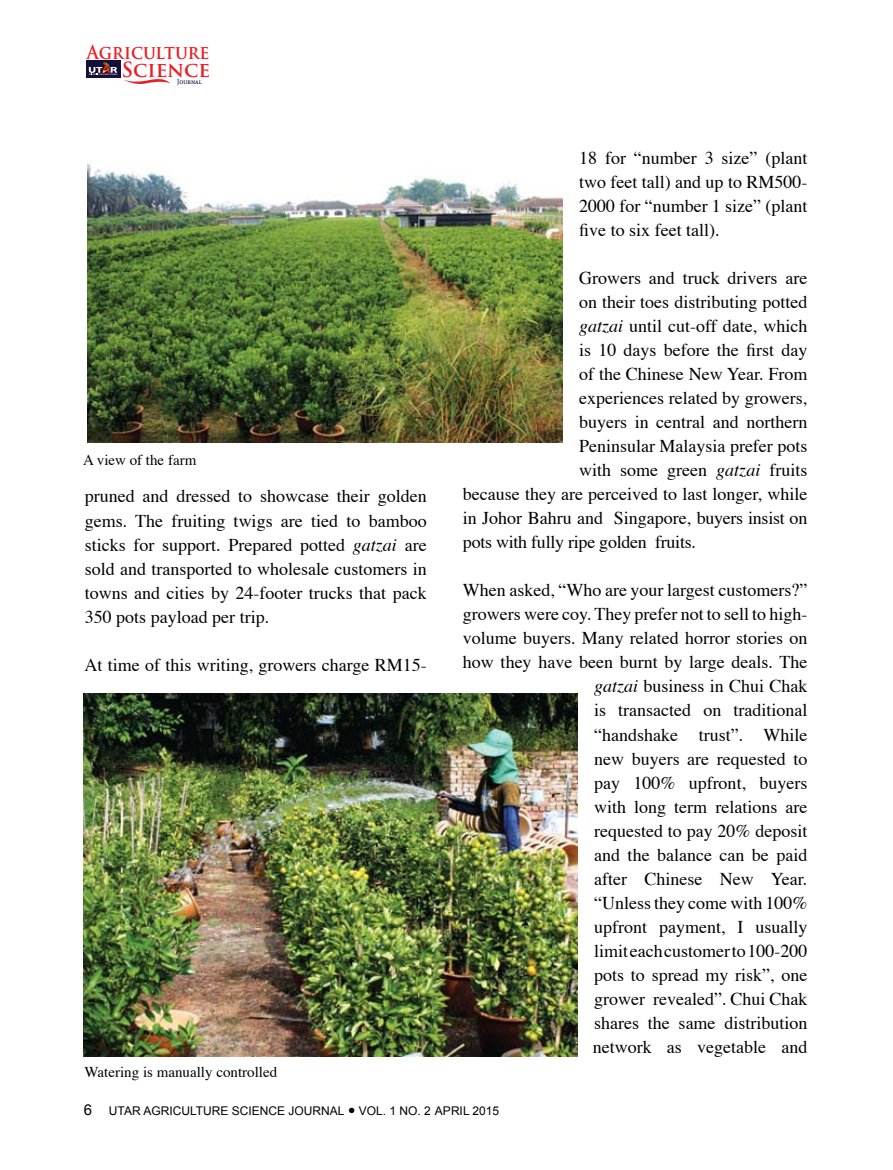
<style>
.page{position:relative;width:893px;height:1170px;background:#fff}
.page>*{position:absolute;margin:0;border:0;box-sizing:border-box;transform-origin:0 0}
.t1{font:700 20.4px "Trajan Pro";color:#ed1c24}
.t2{font:700 18.75px "Trajan Pro";color:#ed1c24;scale:.91 1}
.t3{font:18px/24px "Times";color:#000;text-align:justify}
.t4{font:15px "Times";color:#000}
.t5{font:12px "Arial";color:#000}
.t6{font:6.75px "Andada SC";color:#161038}
.s1{font-style:italic}
.s2{font-size:15px}
</style>
<div class="page">
<svg style="left:124px;top:79px;width:46px;height:5px"></svg>
<div style="left:86px;top:61px;width:34px;height:17px;background:#161038"></div>
<svg style="left:89px;top:62px;width:28px;height:13px"></svg>
<img style="left:87px;top:163px;width:475px;height:279px">
<img style="left:83px;top:693px;width:494px;height:363px">
<p class="t2" style="left:87px;top:40px;width:136px">Agriculture</p>
<p class="t1" style="left:121px;top:56px;width:90px">Science</p>
<p class="t6" style="left:177px;top:77px;width:26px">Journal</p>
<p class="t4" style="left:83px;top:445px;width:115px">A view of the farm</p>
<p class="t3" style="left:85px;top:483px;width:344px">pruned and dressed to showcase their golden gems. The fruiting twigs are tied to bamboo sticks for support. Prepared potted <span class="s1">gatzai</span> are sold and transported to wholesale customers in towns and cities by 24-footer trucks that pack 350 pots payload per trip.</p>
<p class="t3" style="left:85px;top:651px;width:344px">At time of this writing, growers charge RM15-</p>
<p class="t4" style="left:85px;top:1058px;width:194px">Watering is manually controlled</p>
<p class="t3" style="left:579px;top:145px;width:230px">18 for “number 3 size” (plant two feet tall) and up to RM500- 2000 for “number 1 size” (plant five to six feet tall).</p>
<p class="t3" style="left:579px;top:265px;width:230px">Growers and truck drivers are</p>
<p class="t3" style="left:579px;top:289px;width:230px">on their toes distributing potted</p>
<p class="t3" style="left:579px;top:313px;width:230px"><span class="s1">gatzai</span> until cut-off date, which</p>
<p class="t3" style="left:579px;top:337px;width:230px">is 10 days before the first day</p>
<p class="t3" style="left:579px;top:361px;width:230px">of the Chinese New Year. From</p>
<p class="t3" style="left:579px;top:385px;width:230px">experiences related by growers,</p>
<p class="t3" style="left:579px;top:409px;width:230px">buyers in central and northern</p>
<p class="t3" style="left:579px;top:433px;width:230px">Peninsular Malaysia prefer pots</p>
<p class="t3" style="left:579px;top:457px;width:230px">with some green <span class="s1">gatzai</span> fruits</p>
<p class="t3" style="left:463px;top:481px;width:346px">because they are perceived to last longer, while</p>
<p class="t3" style="left:463px;top:505px;width:346px">in Johor Bahru and Singapore, buyers insist on</p>
<p class="t3" style="left:463px;top:529px;width:235px">pots with fully ripe golden fruits.</p>
<p class="t3" style="left:463px;top:577px;width:346px;text-align:right">When asked, “Who are your largest customers?” growers were coy. They prefer not to sell to high&shy;volume buyers. Many related horror stories on how they have been burnt by large deals. The <span class="s1">gatzai</span> business in Chui Chak<br>is transacted on traditional<br>“handshake trust”. While<br>new buyers are requested to<br>pay 100% upfront, buyers<br>with long term relations are<br>requested to pay 20% deposit<br>and the balance can be paid<br>after Chinese New Year.<br>“Unless they come with 100%<br>upfront payment, I usually<br>limit each customer to 100-200<br>pots to spread my risk”, one<br>grower revealed”. Chui Chak<br>shares the same distribution<br>network as vegetable and</p>
<p class="t5" style="left:84px;top:1103px;width:417px"><span class="s2">6</span> UTAR AGRICULTURE SCIENCE JOURNAL ● VOL. 1 NO. 2 APRIL 2015</p>
</div>
